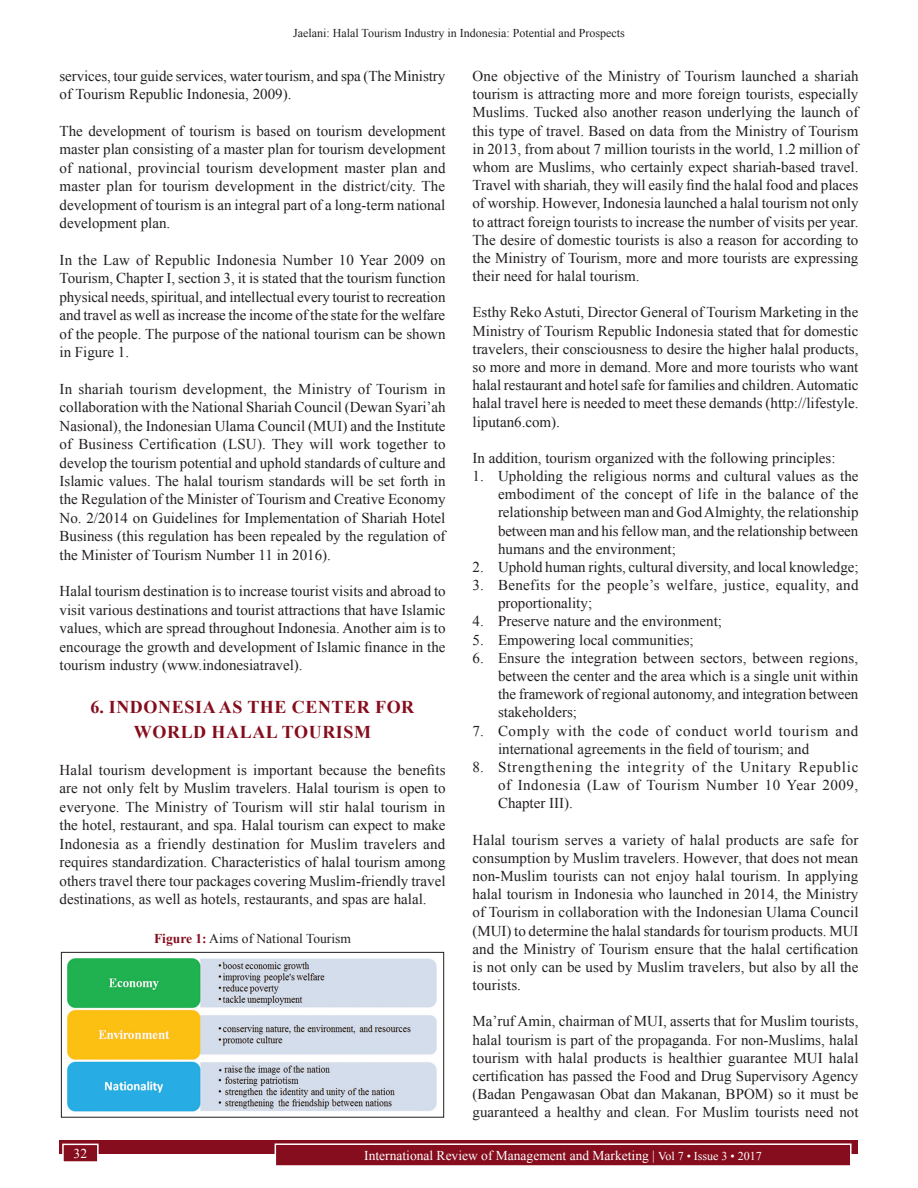
<style>
.page{position:relative;width:918px;height:1188px;background:#fff}
.page>*{position:absolute;margin:0;border:0;box-sizing:border-box;transform-origin:0 0}
.t1{font:700 18px/25px "Times New Roman";letter-spacing:.035em;color:#850d1d;text-align:center}
.TX{font:15px/18.5px "Times New Roman";color:#231f20;text-align:justify}
.L{font:15px/18.1px "Times New Roman";color:#231f20;text-align:justify}
.LL{font:15px/18.1px "Times New Roman";letter-spacing:.035em;color:#231f20;text-align:justify}
.L-2{font:15px/18.1px "Times New Roman";letter-spacing:.025em;color:#231f20}
.TX_No_After_Space{font:15px "Times New Roman";color:#231f20}
.t2{font:13.5px "Times New Roman";color:#fff}
.FGC{font:13.5px "Times New Roman";color:#231f20}
.t3{font:12px "Times New Roman";color:#231f20}
.s1{font-weight:700;color:#850d1d}
.s2{font-size:12px}
</style>
<div class="page">
<div style="left:60px;top:1140px;width:798px;height:13px;background:#850d1d"></div>
<div style="left:275px;top:1144px;width:576px;height:22px;background:#850d1d"></div>
<div style="left:275px;top:1143px;width:577px;height:24px;border:2px solid #fff"></div>
<div style="left:63px;top:1144px;width:35px;height:18px;background:#850d1d"></div>
<div style="left:62px;top:1144px;width:37px;height:19px;border:2px solid #fff"></div>
<img style="left:67px;top:958px;width:370px;height:154px">
<div style="left:61px;top:952px;width:383px;height:165px;border:1px solid #231f20"></div>
<p class="t3" style="left:293px;top:25px;width:333px">Jaelani: Halal Tourism Industry in Indonesia: Potential and Prospects</p>
<p class="TX" style="left:60px;top:66px;width:387px">services, tour guide services, water tourism, and spa (The Ministry of Tourism Republic Indonesia, 2009).</p>
<p class="TX" style="left:60px;top:121px;width:388px">The development of tourism is based on tourism development master plan consisting of a master plan for tourism development of national, provincial tourism development master plan and master plan for tourism development in the district/city. The development of tourism is an integral part of a long-term national development plan.</p>
<p class="TX" style="left:60px;top:250px;width:388px">In the Law of Republic Indonesia Number 10 Year 2009 on Tourism, Chapter I, section 3, it is stated that the tourism function physical needs, spiritual, and intellectual every tourist to recreation and travel as well as increase the income of the state for the welfare of the people. The purpose of the national tourism can be shown in Figure 1.</p>
<p class="TX" style="left:60px;top:379px;width:388px">In shariah tourism development, the Ministry of Tourism in collaboration with the National Shariah Council (Dewan Syari’ah Nasional), the Indonesian Ulama Council (MUI) and the Institute of Business Certification (LSU). They will work together to develop the tourism potential and uphold standards of culture and Islamic values. The halal tourism standards will be set forth in the Regulation of the Minister of Tourism and Creative Economy No. 2/2014 on Guidelines for Implementation of Shariah Hotel Business (this regulation has been repealed by the regulation of the Minister of Tourism Number 11 in 2016).</p>
<p class="TX" style="left:60px;top:582px;width:388px">Halal tourism destination is to increase tourist visits and abroad to visit various destinations and tourist attractions that have Islamic values, which are spread throughout Indonesia. Another aim is to encourage the growth and development of Islamic finance in the tourism industry (www.indonesiatravel).</p>
<h1 class="t1" style="left:90px;top:694px;width:325px">6. INDONESIA AS THE CENTER FOR<br>WORLD HALAL TOURISM</h1>
<p class="TX" style="left:60px;top:760px;width:388px">Halal tourism development is important because the benefits are not only felt by Muslim travelers. Halal tourism is open to everyone. The Ministry of Tourism will stir halal tourism in the hotel, restaurant, and spa. Halal tourism can expect to make Indonesia as a friendly destination for Muslim travelers and requires standardization. Characteristics of halal tourism among others travel there tour packages covering Muslim-friendly travel destinations, as well as hotels, restaurants, and spas are halal.</p>
<p class="FGC" style="left:154px;top:929px;width:198px"><span class="s1">Figure 1:</span> Aims of National Tourism</p>
<p class="TX" style="left:472px;top:66px;width:388px">One objective of the Ministry of Tourism launched a shariah tourism is attracting more and more foreign tourists, especially Muslims. Tucked also another reason underlying the launch of this type of travel. Based on data from the Ministry of Tourism in 2013, from about 7 million tourists in the world, 1.2 million of whom are Muslims, who certainly expect shariah-based travel.<br>Travel with shariah, they will easily find the halal food and places of worship. However, Indonesia launched a halal tourism not only to attract foreign tourists to increase the number of visits per year.<br>The desire of domestic tourists is also a reason for according to the Ministry of Tourism, more and more tourists are expressing their need for halal tourism.</p>
<p class="TX" style="left:472px;top:303px;width:388px">Esthy Reko Astuti, Director General of Tourism Marketing in the Ministry of Tourism Republic Indonesia stated that for domestic travelers, their consciousness to desire the higher halal products, so more and more in demand. More and more tourists who want halal restaurant and hotel safe for families and children. Automatic halal travel here is needed to meet these demands (http://lifestyle. liputan6.com).</p>
<p class="TX_No_After_Space" style="left:472px;top:447px;width:365px">In addition, tourism organized with the following principles:</p>
<p class="L" style="left:498px;top:466px;width:362px;text-indent:-26px">1. Upholding the religious norms and cultural values as the embodiment of the concept of life in the balance of the relationship between man and God Almighty, the relationship between man and his fellow man, and the relationship between humans and the environment;</p>
<p class="L" style="left:472px;top:557px;width:388px">2. Uphold human rights, cultural diversity, and local knowledge;</p>
<p class="L-2" style="left:498px;top:576px;width:362px;text-indent:-26px">3. Benefits for the people’s welfare, justice, equality, and proportionality;</p>
<p class="L" style="left:472px;top:612px;width:251px">4. Preserve nature and the environment;</p>
<p class="L" style="left:472px;top:630px;width:223px">5. Empowering local communities;</p>
<p class="L" style="left:498px;top:648px;width:362px;text-indent:-26px">6. Ensure the integration between sectors, between regions, between the center and the area which is a single unit within the framework of regional autonomy, and integration between stakeholders;</p>
<p class="L" style="left:498px;top:721px;width:362px;text-indent:-26px">7. Comply with the code of conduct world tourism and international agreements in the field of tourism; and</p>
<p class="LL" style="left:498px;top:757px;width:362px;text-indent:-26px">8. Strengthening the integrity of the Unitary Republic of Indonesia (Law of Tourism Number 10 Year 2009, Chapter III).</p>
<p class="TX" style="left:472px;top:830px;width:388px">Halal tourism serves a variety of halal products are safe for consumption by Muslim travelers. However, that does not mean non-Muslim tourists can not enjoy halal tourism. In applying halal tourism in Indonesia who launched in 2014, the Ministry of Tourism in collaboration with the Indonesian Ulama Council (MUI) to determine the halal standards for tourism products. MUI and the Ministry of Tourism ensure that the halal certification is not only can be used by Muslim travelers, but also by all the tourists.</p>
<p class="TX" style="left:472px;top:1012px;width:388px">Ma’ruf Amin, chairman of MUI, asserts that for Muslim tourists, halal tourism is part of the propaganda. For non-Muslims, halal tourism with halal products is healthier guarantee MUI halal certification has passed the Food and Drug Supervisory Agency (Badan Pengawasan Obat dan Makanan, BPOM) so it must be guaranteed a healthy and clean. For Muslim tourists need not</p>
<p class="t2" style="left:74px;top:1144px;width:15px">32</p>
<p class="t2" style="left:364px;top:1146px;width:399px">International Review of Management and Marketing | <span class="s2">Vol 7 • Issue 3 • 2017</span></p>
</div>
